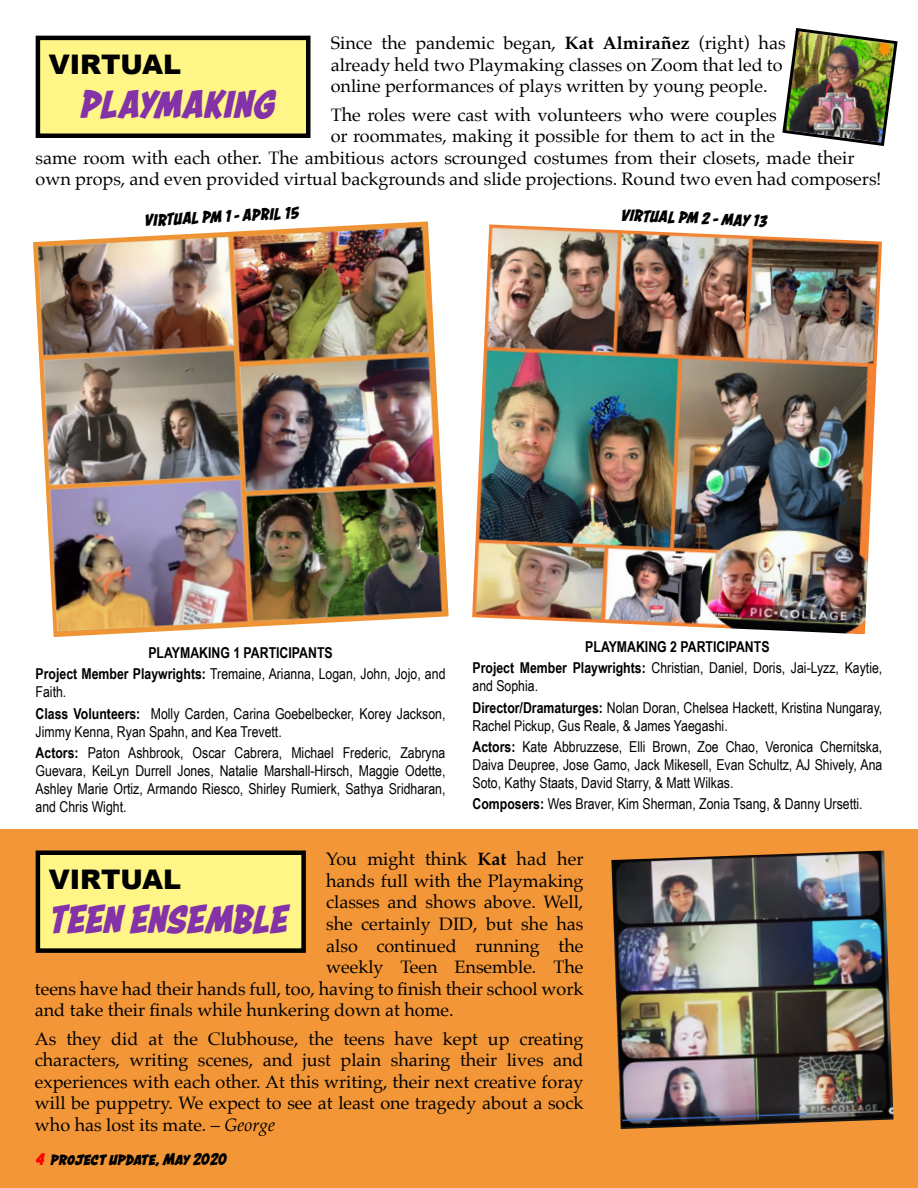
<style>
.page{position:relative;width:918px;height:1188px;background:#fff}
.page>*{position:absolute;margin:0;border:0;box-sizing:border-box;transform-origin:0 0}
.t1{font:italic 700 42px "Astounder Squared BB";letter-spacing:-.015em;color:#8332a8}
.t2{font:900 27px "Arial";color:#000}
.t3{font:18px/21.6px "Palatino";color:#000}
.t4{font:italic 700 18px "Astounder Squared BB";letter-spacing:-.015em;color:#000}
.t5{font:15px/21.3px "Arial Narrow";color:#000}
.t6{font:700 15px/21.3px "Arial Narrow";color:#000;text-align:center}
.s1{font-weight:700}
.s2{font-weight:400}
.s3{font-style:italic}
.s4{color:#f00}
</style>
<div class="page">
<div style="left:0;top:830px;width:918px;height:358px;background:#f39637"></div>
<img style="left:472px;top:224px;width:410px;height:410px">
<img style="left:33px;top:221px;width:416px;height:416px">
<div style="left:38px;top:38px;width:270px;height:98px;background:#fff687"></div>
<div style="left:36px;top:36px;width:274px;height:102px;border:4px solid #000"></div>
<div style="left:38px;top:853px;width:266px;height:98px;background:#fff687"></div>
<div style="left:36px;top:850px;width:270px;height:103px;border:4px solid #000"></div>
<img style="left:611px;top:850px;width:283px;height:279px">
<img style="left:782px;top:28px;width:116px;height:118px">
<p class="t3" style="left:331px;top:32px;width:456px">Since the pandemic began, <span class="s1">Kat Almirañez</span> (right) has already held two Playmaking classes on Zoom that led to online performances of plays written by young people.</p>
<p class="t3" style="left:331px;top:104px;width:447px">The roles were cast with volunteers who were couples</p>
<p class="t3" style="left:331px;top:125px;width:446px">or roommates, making it possible for them to act in the</p>
<p class="t3" style="left:36px;top:147px;width:820px">same room with each other. The ambitious actors scrounged costumes from their closets, made their</p>
<p class="t3" style="left:36px;top:168px;width:848px">own props, and even provided virtual backgrounds and slide projections. Round two even had composers!</p>
<h2 class="t2" style="left:49px;top:45px;width:134px">VIRTUAL</h2>
<h1 class="t1" style="left:80px;top:79px;width:197px">PLAYMAKING</h1>
<p class="t4" style="left:144px;top:210px;width:156px;rotate:-3deg">VIRTUAL PM 1 - APRIL 15</p>
<p class="t4" style="left:621px;top:205px;width:148px;rotate:2deg">VIRTUAL PM 2 - MAY 13</p>
<p class="t6" style="left:473px;top:635px;width:411px">PLAYMAKING 2 PARTICIPANTS<br>Project Member Playwrights: <span class="s2">Christian, Daniel, Doris, Jai-Lyzz, Kaytie,</span></p>
<p class="t5" style="left:473px;top:675px;width:411px">and Sophia.<br><span class="s1">Director/Dramaturges:</span> Nolan Doran, Chelsea Hackett, Kristina Nungaray,</p>
<p class="t5" style="left:473px;top:714px;width:411px">Rachel Pickup, Gus Reale, &amp; James Yaegashi.<br><span class="s1">Actors:</span> Kate Abbruzzese, Elli Brown, Zoe Chao, Veronica Chernitska,</p>
<p class="t5" style="left:473px;top:755px;width:411px;line-height:18px">Daiva Deupree, Jose Gamo, Jack Mikesell, Evan Schultz, AJ Shively, Ana<br>Soto, Kathy Staats, David Starry, &amp; Matt Wilkas.</p>
<p class="t5" style="left:473px;top:792px;width:392px"><span class="s1">Composers:</span> Wes Braver, Kim Sherman, Zonia Tsang, &amp; Danny Ursetti.</p>
<p class="t6" style="left:36px;top:642px;width:411px">PLAYMAKING 1 PARTICIPANTS<br>Project Member Playwrights: <span class="s2">Tremaine, Arianna, Logan, John, Jojo, and</span></p>
<p class="t5" style="left:36px;top:681px;width:411px">Faith.<br><span class="s1">Class Volunteers:</span> Molly Carden, Carina Goebelbecker, Korey Jackson,</p>
<p class="t5" style="left:36px;top:720px;width:411px">Jimmy Kenna, Ryan Spahn, and Kea Trevett.<br><span class="s1">Actors:</span> Paton Ashbrook, Oscar Cabrera, Michael Frederic, Zabryna</p>
<p class="t5" style="left:36px;top:761px;width:411px;line-height:18px;text-align:justify">Guevara, KeiLyn Durrell Jones, Natalie Marshall-Hirsch, Maggie Odette, Ashley Marie Ortiz, Armando Riesco, Shirley Rumierk, Sathya Sridharan, and Chris Wight.</p>
<p class="t3" style="left:326px;top:848px;width:259px">You might think <span class="s1">Kat</span> had her</p>
<p class="t3" style="left:326px;top:870px;width:259px">hands full with the Playmaking</p>
<p class="t3" style="left:326px;top:891px;width:259px">classes and shows above. Well,</p>
<p class="t3" style="left:326px;top:913px;width:259px">she certainly DID, but she has</p>
<p class="t3" style="left:326px;top:935px;width:259px">also continued running the</p>
<p class="t3" style="left:326px;top:956px;width:259px">weekly Teen Ensemble. The</p>
<p class="t3" style="left:35px;top:978px;width:550px">teens have had their hands full, too, having to finish their school work</p>
<p class="t3" style="left:35px;top:999px;width:420px">and take their finals while hunkering down at home.</p>
<p class="t3" style="left:35px;top:1028px;width:550px;text-align:justify">As they did at the Clubhouse, the teens have kept up creating characters, writing scenes, and just plain sharing their lives and experiences with each other. At this writing, their next creative foray will be puppetry. We expect to see at least one tragedy about a sock who has lost its mate. – <span class="s3">George</span></p>
<h2 class="t2" style="left:49px;top:860px;width:134px">VIRTUAL</h2>
<h1 class="t1" style="left:49px;top:894px;width:241px">TEEN ENSEMBLE</h1>
<p class="t4" style="left:36px;top:1149px;width:192px"><span class="s4">4</span> project update, May 2020</p>
</div>
